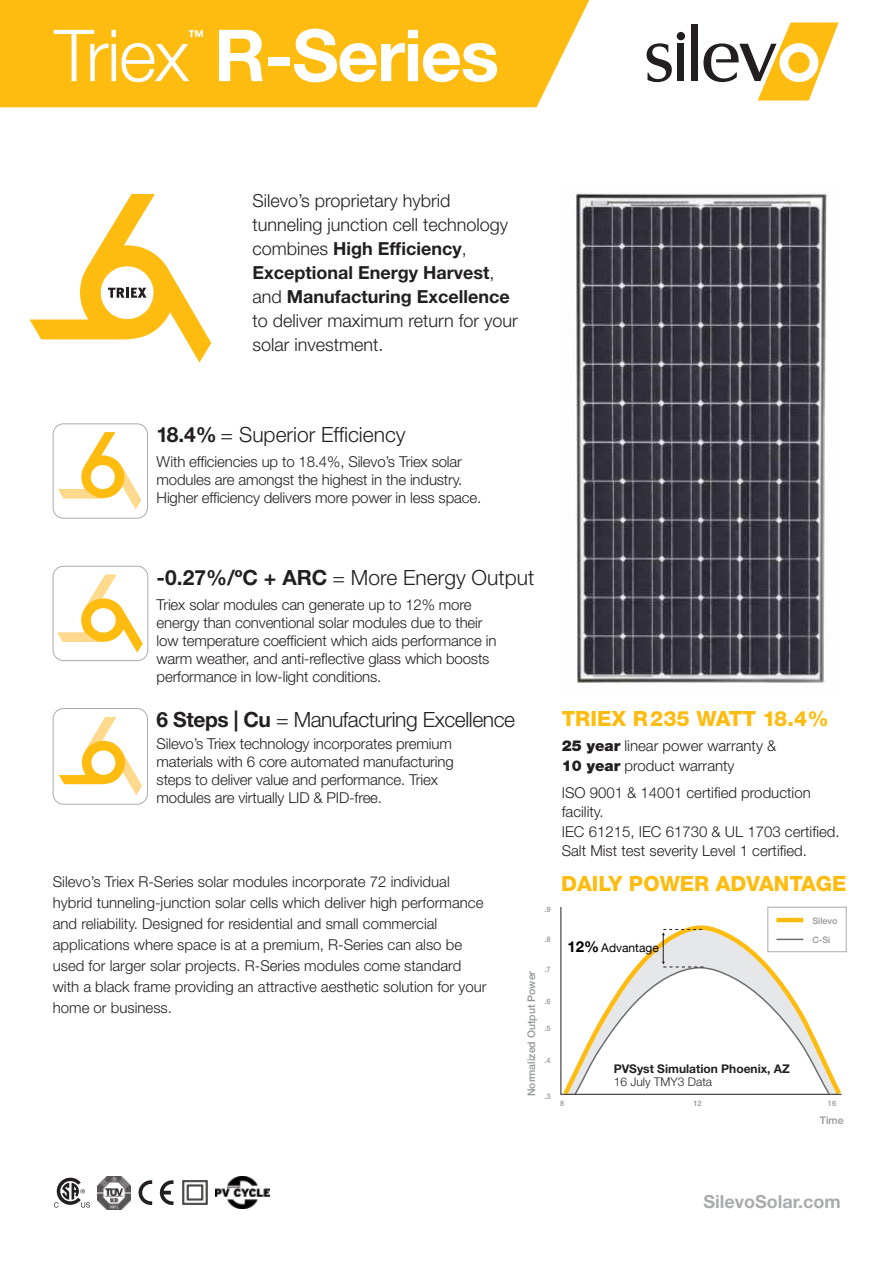
<style>
.page{position:relative;width:893px;height:1263px;background:#fff}
.page>*{position:absolute;margin:0;border:0;box-sizing:border-box;transform-origin:0 0}
.t1{font:700 71.85px "Helvetica Neue LT Std";letter-spacing:-.02em;color:#fff}
.t2{font:300 21px "Helvetica Neue LT Std";color:#231f20}
.t3{font:800 21px "Helvetica Neue LT Std";color:#febc11}
.t4{font:300 21px "Helvetica Neue LT Std";letter-spacing:-.02em;color:#231f20}
.t5{font:300 18px/24px "Helvetica Neue LT Std";color:#231f20}
.t6{font:700 18px "Helvetica Neue LT Std";color:#a9abae}
.t7{font:700 16.5px "Helvetica Neue LT Std";color:#fff}
.t8{font:300 15px/18px "Helvetica Neue LT Std";letter-spacing:-.01em;color:#231f20}
.t9{font:700 12px "Helvetica Neue LT Std";color:#231f20}
.t10{font:300 12px "Helvetica Neue LT Std";color:#231f20}
.t11{font:12px "Helvetica Neue";color:#000}
.t12{font:500 10.5px "Helvetica Neue LT Std";color:#939598}
.t13{font:500 9px/18.9px "Helvetica Neue LT Std";color:#939598}
.t14{font:500 7.5px "Helvetica Neue LT Std";color:#939598}
.s1{font-weight:300}
.s2{font-weight:700}
.s3{font-weight:900}
.s4{font-weight:700;font-size:15px}
</style>
<div class="page">
<div style="left:0;top:0;width:589px;height:107px;background:#febc11"></div>
<img style="left:98px;top:1176px;width:33px;height:33px">
<svg style="left:54px;top:1178px;width:36px;height:29px"></svg>
<svg style="left:139px;top:1180px;width:13px;height:25px"></svg>
<svg style="left:160px;top:1180px;width:13px;height:25px"></svg>
<img style="left:182px;top:1180px;width:26px;height:25px">
<div style="left:53px;top:708px;width:95px;height:96px;border:1px solid #a9abae;border-radius:10px"></div>
<svg style="left:59px;top:717px;width:83px;height:78px"></svg>
<div style="left:53px;top:566px;width:95px;height:95px;border:1px solid #a9abae;border-radius:10px"></div>
<svg style="left:58px;top:575px;width:85px;height:78px"></svg>
<div style="left:53px;top:423px;width:95px;height:95px;border:1px solid #a9abae;border-radius:10px"></div>
<svg style="left:58px;top:432px;width:83px;height:77px"></svg>
<svg style="left:30px;top:194px;width:181px;height:169px"></svg>
<img style="left:216px;top:1176px;width:53px;height:32px">
<svg style="left:560px;top:906px;width:282px;height:189px"></svg>
<hr style="left:776px;top:918px;width:27px;height:4px;background:#febc11">
<div style="left:768px;top:907px;width:78px;height:45px;border:1px solid #a9abae"></div>
<svg style="left:561px;top:929px;width:280px;height:166px"></svg>
<img style="left:573px;top:193px;width:254px;height:491px">
<div style="left:677px;top:32px;width:8px;height:8px;background:#231f20;border-radius:50%"></div>
<svg style="left:703px;top:23px;width:135px;height:77px"></svg>
<div style="left:691px;top:25px;width:6px;height:56px;background:#231f20"></div>
<div style="left:678px;top:44px;width:6px;height:37px;background:#231f20"></div>
<svg style="left:647px;top:43px;width:25px;height:39px"></svg>
<h1 class="t1" style="left:54px;top:11px;width:447px"><span class="s1">Triex</span> R-Series</h1>
<p class="t7" style="left:188px;top:26px;width:18px">™</p>
<p class="t5" style="left:252px;top:188px;width:267px">Silevo’s proprietary hybrid tunneling junction cell technology combines <span class="s2">High Efficiency</span>,<br><span class="s2">Exceptional Energy Harvest</span>, and <span class="s2">Manufacturing Excellence </span>to deliver maximum return for your solar investment.</p>
<h2 class="t2" style="left:157px;top:421px;width:250px"><span class="s2">18.4%</span> = Superior Efficiency</h2>
<p class="t8" style="left:157px;top:452px;width:326px">With efficiencies up to 18.4%, Silevo’s Triex solar modules are amongst the highest in the industry.<br>Higher efficiency delivers more power in less space.</p>
<h2 class="t2" style="left:157px;top:564px;width:379px"><span class="s2">-0.27%/ºC + ARC</span> = More Energy Output</h2>
<p class="t8" style="left:157px;top:595px;width:341px">Triex solar modules can generate up to 12% more energy than conventional solar modules due to their low temperature coefficient which aids performance in warm weather, and anti-reflective glass which boosts performance in low-light conditions.</p>
<h2 class="t4" style="left:157px;top:706px;width:360px"><span class="s2">6 Steps | Cu</span> = Manufacturing Excellence</h2>
<p class="t8" style="left:157px;top:734px;width:299px">Silevo’s Triex technology incorporates premium materials with 6 core automated manufacturing steps to deliver value and performance. Triex modules are virtually LID &amp; PID-free.</p>
<p class="t8" style="left:53px;top:870px;width:435px;line-height:21px">Silevo’s Triex R-Series solar modules incorporate 72 individual hybrid tunneling-junction solar cells which deliver high performance and reliability. Designed for residential and small commercial applications where space is at a premium, R-Series can also be used for larger solar projects. R-Series modules come standard with a black frame providing an attractive aesthetic solution for your home or business.</p>
<p class="t14" style="left:544px;top:905px;width:8px">.9</p>
<p class="t14" style="left:544px;top:935px;width:8px">.8</p>
<p class="t14" style="left:544px;top:965px;width:8px">.7</p>
<p class="t14" style="left:544px;top:996px;width:8px">.6</p>
<p class="t12" style="left:525px;top:1096px;width:127px;rotate:-90deg">Normalized Output Power</p>
<p class="t14" style="left:544px;top:1024px;width:8px">.5</p>
<p class="t14" style="left:544px;top:1056px;width:8px">.4</p>
<p class="t14" style="left:544px;top:1091px;width:8px">.3</p>
<h2 class="t3" style="left:562px;top:706px;width:269px">TRIEX R 235 WATT 18.4%</h2>
<p class="t8" style="left:562px;top:736px;width:216px;line-height:19.5px"><span class="s3">25 year</span> linear power warranty &amp;<br><span class="s3">10 year</span> product warranty</p>
<p class="t8" style="left:562px;top:782px;width:279px;line-height:19.5px">ISO 9001 &amp; 14001 certified production facility.<br>IEC 61215, IEC 61730 &amp; UL 1703 certified.<br>Salt Mist test severity Level 1 certified.</p>
<h2 class="t3" style="left:561px;top:871px;width:287px">DAILY POWER ADVANTAGE</h2>
<p class="t11" style="left:567px;top:941px;width:93px"><span class="s4">12%</span> Advantage</p>
<p class="t13" style="left:812px;top:911px;width:27px">Silevo<br>C-Si</p>
<p class="t9" style="left:614px;top:1061px;width:178px">PVSyst Simulation Phoenix, AZ</p>
<p class="t10" style="left:614px;top:1075px;width:100px">16 July TMY3 Data</p>
<p class="t14" style="left:560px;top:1099px;width:6px">8</p>
<p class="t14" style="left:693px;top:1099px;width:10px">12</p>
<p class="t14" style="left:828px;top:1099px;width:10px">16</p>
<p class="t12" style="left:820px;top:1114px;width:25px">Time</p>
<p class="t6" style="left:703px;top:1191px;width:139px">SilevoSolar.com</p>
</div>
